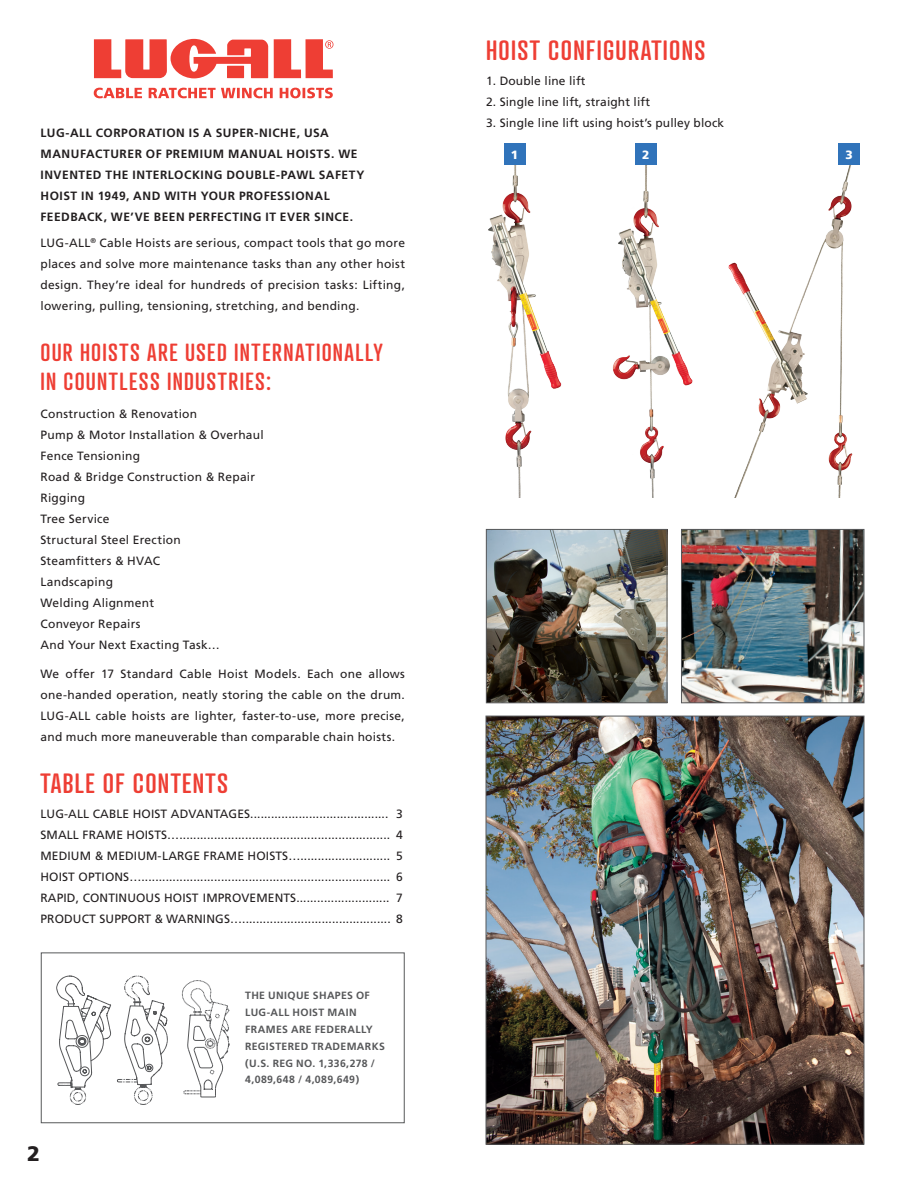
<style>
.page{position:relative;width:918px;height:1188px;background:#fff}
.page>*{position:absolute;margin:0;border:0;box-sizing:border-box;transform-origin:0 0}
.t1{font:500 27px "Atrament Std";letter-spacing:.05em;color:#ee3e34}
.t2{font:500 24px/28.5px "Atrament Std";letter-spacing:.06em;color:#ee3e34}
.t3{font:900 21px "Frutiger";color:#231f20}
.t4{font:12px/21px "Frutiger";letter-spacing:.02em;color:#231f20;text-align:justify}
.t5{font:700 12px/21px "Frutiger";letter-spacing:.045em;color:#231f20}
.t6{font:900 12px "Frutiger";color:#fff}
.t7{font:700 10.5px/16.8px "Frutiger";letter-spacing:.035em;color:#57585a}
</style>
<div class="page">
<img style="left:488px;top:718px;width:374px;height:425px">
<img style="left:683px;top:531px;width:179px;height:170px">
<div style="left:681px;top:529px;width:183px;height:174px;border:1px solid #57585a"></div>
<img style="left:488px;top:531px;width:177px;height:170px">
<div style="left:486px;top:529px;width:181px;height:174px;border:1px solid #57585a"></div>
<img style="left:488px;top:165px;width:74px;height:332px">
<img style="left:613px;top:165px;width:80px;height:332px">
<img style="left:728px;top:165px;width:125px;height:332px">
<div style="left:504px;top:143px;width:22px;height:22px;background:#3073ba"></div>
<div style="left:635px;top:143px;width:22px;height:22px;background:#3073ba"></div>
<div style="left:838px;top:143px;width:22px;height:22px;background:#3073ba"></div>
<svg style="left:94px;top:39px;width:174px;height:39px"></svg>
<svg style="left:274px;top:39px;width:59px;height:39px"></svg>
<svg style="left:94px;top:88px;width:239px;height:10px"></svg>
<div style="left:41px;top:952px;width:364px;height:171px;border:1px solid #57585a"></div>
<svg style="left:57px;top:976px;width:54px;height:129px"></svg>
<svg style="left:182px;top:980px;width:47px;height:118px"></svg>
<svg style="left:117px;top:976px;width:51px;height:129px"></svg>
<p class="t5" style="left:40px;top:123px;width:98px">LUG-ALL CORPORAT</p>
<p class="t5" style="left:162px;top:123px;width:168px">ION IS A SUPER-NICH E, USA</p>
<p class="t5" style="left:41px;top:144px;width:55px">MANUFACTUR</p>
<p class="t5" style="left:127px;top:144px;width:140px">ER OF PREMIUM MANUAL</p>
<p class="t5" style="left:286px;top:144px;width:71px">HOISTS. WE</p>
<p class="t5" style="left:40px;top:165px;width:129px">INVENTED TH E INTERLOC</p>
<p class="t5" style="left:192px;top:165px;width:106px">KING DOU BLE-PAWL</p>
<p class="t5" style="left:319px;top:165px;width:47px">SAFETY</p>
<p class="t5" style="left:41px;top:186px;width:178px">HO IST IN 1949, AND WITH YOUR</p>
<p class="t5" style="left:40px;top:186px;width:314px;text-indent:199px">PROFESSIONAL<br>FEEDBACK, WE’VE BEEN PERFECTING IT EVER SINCE.</p>
<p class="t4" style="left:40px;top:232px;width:366px">LUG-ALL<sup>®</sup> Cable Hoists are serious, compact tools that go more places and solve more maintenance tasks than any other hoist design. They’re ideal for hundreds of precision tasks: Lifting, lowering, pulling, tensioning, stretching, and bending.</p>
<h2 class="t2" style="left:40px;top:338px;width:344px">OUR HOISTS ARE USED INTERNATIONALLY<br>IN COUNTLESS INDUSTRIES:</h2>
<p class="t4" style="left:40px;top:404px;width:225px;text-align:left">Construction &amp; Renovation<br>Pump &amp; Motor Installation &amp; Overhaul<br>Fence Tensioning<br>Road &amp; Bridge Construction &amp; Repair<br>Rigging<br>Tree Service<br>Structural Steel Erection<br>Steamfitters &amp; HVAC<br>Landscaping<br>Welding Alignment<br>Conveyor Repairs<br>And Your Next Exacting Task…</p>
<p class="t4" style="left:40px;top:663px;width:366px">We offer 17 Standard Cable Hoist Models. Each one allows one-handed operation, neatly storing the cable on the drum.<br>LUG-ALL cable hoists are lighter, faster-to-use, more precise, and much more maneuverable than comparable chain hoists.</p>
<h1 class="t1" style="left:40px;top:765px;width:12px">TABLE</h1>
<h1 class="t1" style="left:103px;top:765px;width:56px">OF CONTENTS</h1>
<p class="t4" style="left:40px;top:804px;width:68px">LUG-ALL Cable</p>
<p class="t4" style="left:133px;top:804px;width:17px">Hoist</p>
<p class="t4" style="left:171px;top:804px;width:18px">Advantages</p>
<p class="t4" style="left:250px;top:804px;width:154px">........................................ 3</p>
<p class="t4" style="left:40px;top:825px;width:15px">Small</p>
<p class="t4" style="left:83px;top:825px;width:16px">Frame</p>
<p class="t4" style="left:127px;top:825px;width:16px">Hoists</p>
<p class="t4" style="left:167px;top:825px;width:237px">…............................................................. 4</p>
<p class="t4" style="left:40px;top:846px;width:20px">Medium</p>
<p class="t4" style="left:95px;top:846px;width:33px">&amp; Medium</p>
<p class="t4" style="left:158px;top:846px;width:20px">-Large</p>
<p class="t4" style="left:204px;top:846px;width:16px">Frame</p>
<p class="t4" style="left:248px;top:846px;width:16px">Hoists</p>
<p class="t4" style="left:288px;top:846px;width:116px">….......................... 5</p>
<p class="t4" style="left:40px;top:867px;width:17px">Hoist</p>
<p class="t4" style="left:79px;top:867px;width:18px">Options</p>
<p class="t4" style="left:129px;top:867px;width:275px">…........................................................................ 6</p>
<p class="t4" style="left:40px;top:888px;width:16px">Rapid</p>
<p class="t4" style="left:76px;top:888px;width:24px">, Continuous</p>
<p class="t4" style="left:164px;top:888px;width:17px">Hoist</p>
<p class="t4" style="left:203px;top:888px;width:13px">Improvements</p>
<p class="t4" style="left:296px;top:888px;width:108px">........................... 7</p>
<p class="t4" style="left:40px;top:909px;width:16px">Product</p>
<p class="t4" style="left:99px;top:909px;width:15px">Support</p>
<p class="t4" style="left:155px;top:909px;width:32px">&amp; Warnings</p>
<p class="t4" style="left:230px;top:909px;width:174px">…........................................... 8</p>
<h3 class="t3" style="left:27px;top:1141px;width:14px">2</h3>
<p class="t7" style="left:245px;top:987px;width:97px">THE UNIQUE SHAPES</p>
<p class="t7" style="left:356px;top:987px;width:14px">OF</p>
<p class="t7" style="left:245px;top:1004px;width:107px">LUG-ALL HOIST MAIN<br>FRAMES</p>
<p class="t7" style="left:291px;top:1021px;width:31px">ARE FEDE</p>
<p class="t7" style="left:341px;top:1021px;width:34px">RALLY</p>
<p class="t7" style="left:245px;top:1038px;width:96px">REGISTERED TRADEM</p>
<p class="t7" style="left:245px;top:1038px;width:134px;text-indent:112px">ARKS (U.S. REG NO. 1,336,278 /<br>4,089,648 / 4,089,649)</p>
<h1 class="t1" style="left:486px;top:32px;width:221px">HOIST CONFIGURATIONS</h1>
<p class="t4" style="left:486px;top:70px;width:101px">1. Double line lift</p>
<p class="t4" style="left:486px;top:91px;width:166px">2. Single line lift, straight lift</p>
<p class="t4" style="left:486px;top:112px;width:240px">3. Single line lift using hoist’s pulley block</p>
<p class="t6" style="left:511px;top:148px;width:9px">1</p>
<p class="t6" style="left:642px;top:148px;width:9px">2</p>
<p class="t6" style="left:846px;top:148px;width:9px">3</p>
</div>
